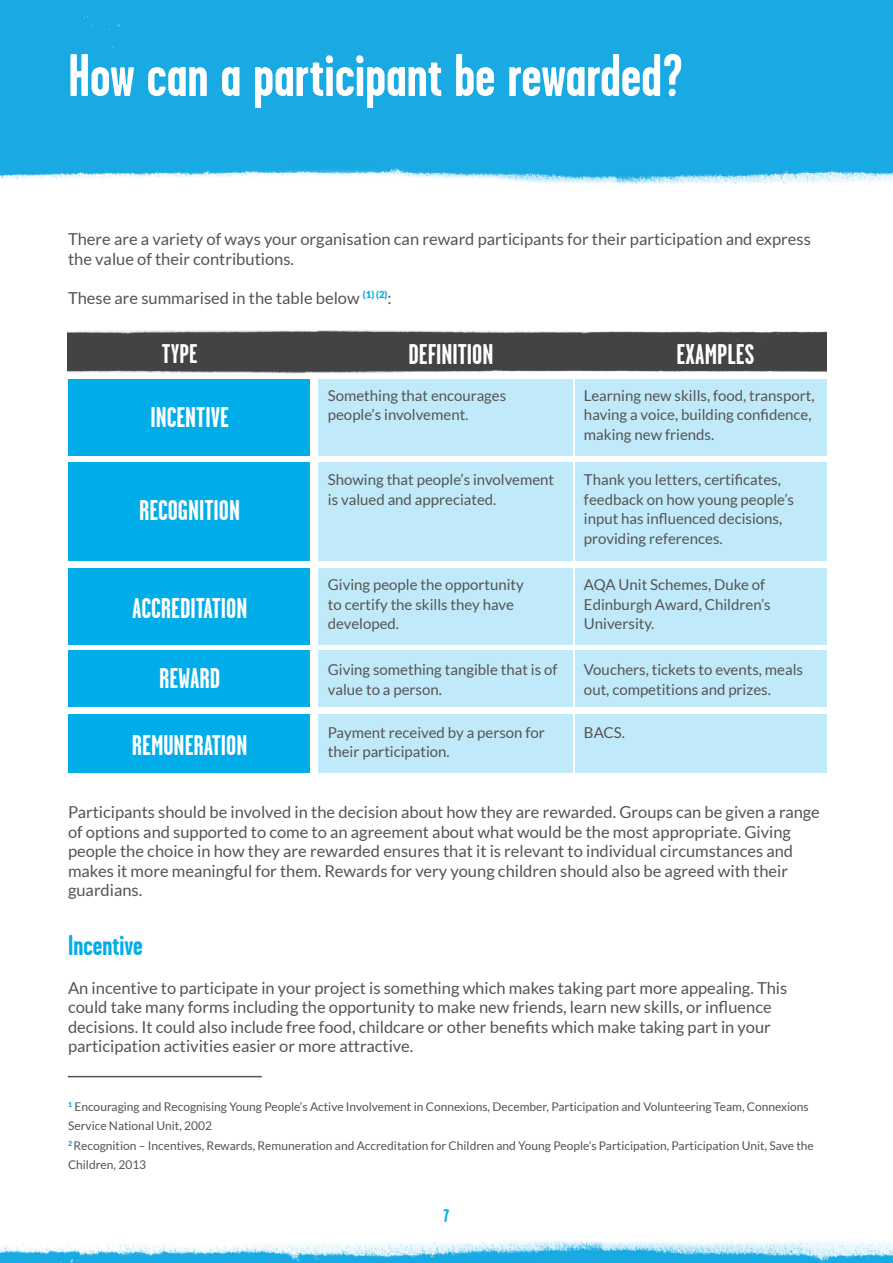
<style>
.page{position:relative;width:893px;height:1263px;background:#fff}
.page>*{position:absolute;margin:0;border:0;box-sizing:border-box;transform-origin:0 0}
.t1{font:700 60px "Garage Gothic";color:#fff}
.t2{font:700 28.5px "Garage Gothic";color:#fff}
.t3{font:700 28.5px "Garage Gothic";color:#00ade9}
.t4{font:700 27px "Garage Gothic";color:#fff}
.t5{font:700 18px "Garage Gothic";color:#00ade9}
.t6{font:16.5px/19.5px "Lato";color:#555454}
.t7{font:15px/19.5px "Lato";color:#555454}
.t8{font:12px/19.5px "Lato";color:#555454}
</style>
<div class="page">
<div style="left:0;top:0;width:893px;height:185px;background:#19aae3"></div>
<div style="left:68px;top:379px;width:242px;height:76px;background:#00ade9"></div>
<div style="left:68px;top:462px;width:242px;height:98px;background:#00ade9"></div>
<div style="left:68px;top:651px;width:242px;height:56px;background:#00ade9"></div>
<div style="left:68px;top:568px;width:242px;height:76px;background:#00ade9"></div>
<div style="left:68px;top:714px;width:242px;height:59px;background:#00ade9"></div>
<div style="left:318px;top:379px;width:255px;height:76px;background:#c0eaf9"></div>
<div style="left:318px;top:462px;width:255px;height:98px;background:#c0eaf9"></div>
<div style="left:318px;top:651px;width:255px;height:56px;background:#c0eaf9"></div>
<div style="left:318px;top:568px;width:255px;height:76px;background:#c0eaf9"></div>
<div style="left:318px;top:714px;width:255px;height:59px;background:#c0eaf9"></div>
<div style="left:575px;top:379px;width:251px;height:76px;background:#c0eaf9"></div>
<div style="left:575px;top:462px;width:251px;height:98px;background:#c0eaf9"></div>
<div style="left:575px;top:651px;width:251px;height:56px;background:#c0eaf9"></div>
<div style="left:575px;top:568px;width:251px;height:76px;background:#c0eaf9"></div>
<div style="left:575px;top:714px;width:251px;height:59px;background:#c0eaf9"></div>
<img style="left:68px;top:330px;width:758px;height:44px">
<hr style="left:68px;top:1076px;width:194px;height:1px;background:#555454">
<img style="left:0;top:1240px;width:893px;height:23px">
<h1 class="t1" style="left:68px;top:43px;width:616px">How can a participant be rewarded?</h1>
<p class="t6" style="left:68px;top:229px;width:744px">There are a variety of ways your organisation can reward participants for their participation and express the value of their contributions.</p>
<p class="t6" style="left:68px;top:288px;width:325px">These are summarised in the table below <sup>(1)</sup> <sup>(2)</sup>:</p>
<h3 class="t4" style="left:162px;top:339px;width:37px">TYPE</h3>
<h2 class="t2" style="left:150px;top:402px;width:80px">INCENTIVE</h2>
<h2 class="t2" style="left:139px;top:495px;width:102px">RECOGNITION</h2>
<h2 class="t2" style="left:132px;top:593px;width:117px">ACCREDITATION</h2>
<h2 class="t2" style="left:159px;top:663px;width:63px">REWARD</h2>
<h2 class="t2" style="left:132px;top:730px;width:117px">REMUNERATION</h2>
<h2 class="t2" style="left:408px;top:338px;width:86px">DEFINITION</h2>
<h2 class="t2" style="left:676px;top:338px;width:79px">EXAMPLES</h2>
<p class="t7" style="left:328px;top:385px;width:180px">Something that encourages people’s involvement.</p>
<p class="t7" style="left:584px;top:385px;width:232px">Learning new skills, food, transport, having a voice, building confidence, making new friends.</p>
<p class="t7" style="left:328px;top:470px;width:228px">Showing that people’s involvement is valued and appreciated.</p>
<p class="t7" style="left:584px;top:470px;width:212px">Thank you letters, certificates, feedback on how young people’s input has influenced decisions, providing references.</p>
<p class="t7" style="left:328px;top:575px;width:197px">Giving people the opportunity to certify the skills they have developed.</p>
<p class="t7" style="left:584px;top:575px;width:188px">AQA Unit Schemes, Duke of<br>Edinburgh Award, Children’s<br>University.</p>
<p class="t7" style="left:328px;top:660px;width:231px">Giving something tangible that is of value to a person.</p>
<p class="t7" style="left:584px;top:660px;width:221px">Vouchers, tickets to events, meals out, competitions and prizes.</p>
<p class="t7" style="left:328px;top:723px;width:219px">Payment received by a person for their participation.</p>
<p class="t7" style="left:584px;top:723px;width:42px">BACS.</p>
<p class="t6" style="left:68px;top:802px;width:753px">Participants should be involved in the decision about how they are rewarded. Groups can be given a range of options and supported to come to an agreement about what would be the most appropriate. Giving people the choice in how they are rewarded ensures that it is relevant to individual circumstances and makes it more meaningful for them. Rewards for very young children should also be agreed with their guardians.</p>
<h2 class="t3" style="left:68px;top:930px;width:76px">Incentive</h2>
<p class="t6" style="left:68px;top:978px;width:721px">An incentive to participate in your project is something which makes taking part more appealing. This could take many forms including the opportunity to make new friends, learn new skills, or influence decisions. It could also include free food, childcare or other benefits which make taking part in your participation activities easier or more attractive.</p>
<p class="t8" style="left:68px;top:1096px;width:747px"><sup>1</sup> Encouraging and Recognising Young People’s Active Involvement in Connexions, December, Participation and Volunteering Team, Connexions Service National Unit, 2002<br><sup>2</sup> Recognition – Incentives, Rewards, Remuneration and Accreditation for Children and Young People’s Participation, Participation Unit, Save the Children, 2013</p>
<p class="t5" style="left:444px;top:1206px;width:7px">7</p>
</div>
